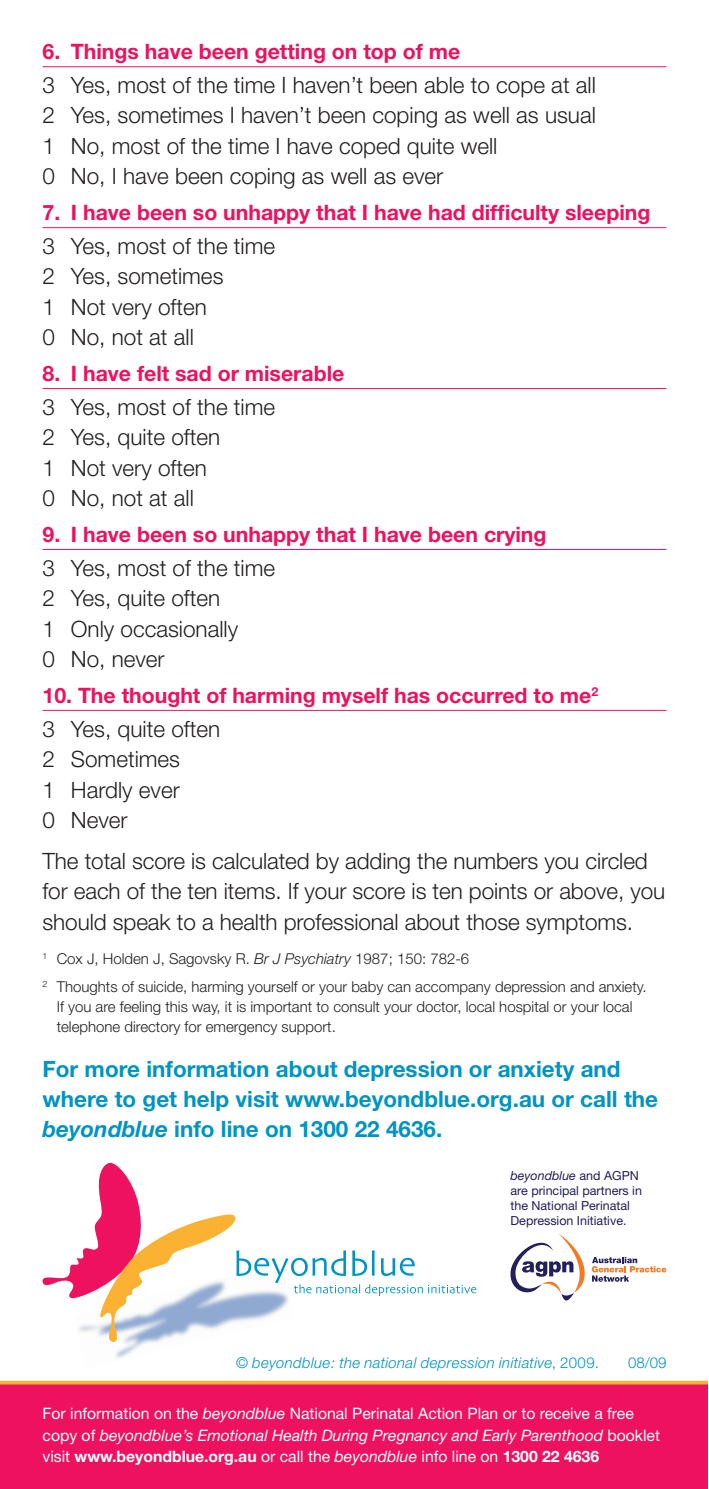
<style>
.page{position:relative;width:709px;height:1489px;background:#fff}
.page>*{position:absolute;margin:0;border:0;box-sizing:border-box;transform-origin:0 0}
.t1{font:300 22.5px/30.5px "Helvetica Neue";color:#231f20}
.t2{font:700 22.5px/30.5px "Helvetica Neue";color:#0094c3}
.t3{font:700 21.25px "Helvetica Neue";color:#ed1160}
.t4{font:15.75px/21.2px "Helvetica Neue";color:#fff}
.t5{font:300 15px/27.2px "Helvetica Neue";color:#231f20}
.t6{font:italic 300 15px "Helvetica Neue";letter-spacing:.02em;color:#0094c3}
.t7{font:300 15px "Helvetica Neue";color:#0094c3}
.t8{font:12.5px/15px "Helvetica Neue";color:#231e5b}
.s1{font-style:italic}
.s2{font-style:normal}
.s3{font-weight:700}
</style>
<div class="page">
<div style="left:0;top:1382px;width:708px;height:106px;background:#ed1160"></div>
<svg style="left:0;top:1380px;width:708px;height:4px;background:#fbbf58"></svg>
<hr style="left:43px;top:66px;width:623px;height:1px;background:#ed1160">
<hr style="left:43px;top:227px;width:623px;height:1px;background:#ed1160">
<hr style="left:43px;top:388px;width:623px;height:1px;background:#ed1160">
<hr style="left:43px;top:549px;width:623px;height:1px;background:#ed1160">
<hr style="left:43px;top:709px;width:623px;height:1px;background:#ed1160">
<img style="left:110px;top:1341px;width:49px;height:17px">
<svg style="left:43px;top:1162px;width:433px;height:179px"></svg>
<svg style="left:510px;top:1234px;width:75px;height:66px"></svg>
<svg style="left:592px;top:1257px;width:74px;height:24px"></svg>
<p class="t3" style="left:43px;top:38px;width:419px">6. Things have been getting on top of me</p>
<p class="t1" style="left:43px;top:69px;width:555px">3 Yes, most of the time I haven’t been able to cope at all 2 Yes, sometimes I haven’t been coping as well as usual 1 No, most of the time I have coped quite well<br>0 No, I have been coping as well as ever</p>
<p class="t3" style="left:43px;top:199px;width:609px">7. I have been so unhappy that I have had difficulty sleeping</p>
<p class="t1" style="left:43px;top:230px;width:234px">3 Yes, most of the time<br>2 Yes, sometimes<br>1 Not very often<br>0 No, not at all</p>
<p class="t3" style="left:43px;top:360px;width:303px">8. I have felt sad or miserable</p>
<p class="t1" style="left:43px;top:391px;width:234px">3 Yes, most of the time<br>2 Yes, quite often<br>1 Not very often<br>0 No, not at all</p>
<p class="t3" style="left:43px;top:521px;width:505px">9. I have been so unhappy that I have been crying</p>
<p class="t1" style="left:43px;top:552px;width:234px">3 Yes, most of the time<br>2 Yes, quite often<br>1 Only occasionally<br>0 No, never</p>
<p class="t3" style="left:43px;top:682px;width:557px">10. The thought of harming myself has occurred to me<sup>2</sup></p>
<p class="t1" style="left:43px;top:713px;width:179px">3 Yes, quite often<br>2 Sometimes<br>1 Hardly ever<br>0 Never</p>
<p class="t1" style="left:43px;top:845px;width:624px">The total score is calculated by adding the numbers you circled for each of the ten items. If your score is ten points or above, you should speak to a health professional about those symptoms.</p>
<p class="t5" style="left:43px;top:944px;width:605px"><sup>1</sup> Cox J, Holden J, Sagovsky R. <span class="s1">Br J Psychiatry</span> 1987; 150: 782-6<br><sup>2</sup> Thoughts of suicide, harming yourself or your baby can accompany depression and anxiety.</p>
<p class="t5" style="left:57px;top:995px;width:577px;line-height:20.2px">If you are feeling this way, it is important to consult your doctor, local hospital or your local telephone directory for emergency support.</p>
<p class="t2" style="left:43px;top:1052px;width:617px">For more information about depression or anxiety and where to get help visit www.beyondblue.org.au or call the <span class="s1">beyondblue</span> info line on 1300 22 4636.</p>
<p class="t8" style="left:510px;top:1167px;width:133px"><span class="s1">beyondblue</span> and AGPN are principal partners in the National Perinatal<br>Depression Initiative.</p>
<p class="t6" style="left:236px;top:1353px;width:364px"><span class="s2">©</span> beyondblue: the national depression initiative<span class="s2">, 2009.</span></p>
<p class="t7" style="left:628px;top:1353px;width:40px">08/09</p>
<p class="t4" style="left:43px;top:1402px;width:619px">For information on the <span class="s1">beyondblue</span> National Perinatal Action Plan or to receive a free copy of <span class="s1">beyondblue’s Emotional Health During Pregnancy and Early Parenthood</span> booklet visit <span class="s3">www.beyondblue.org.au</span> or call the <span class="s1">beyondblue</span> info line on <span class="s3">1300 22 4636</span></p>
</div>
